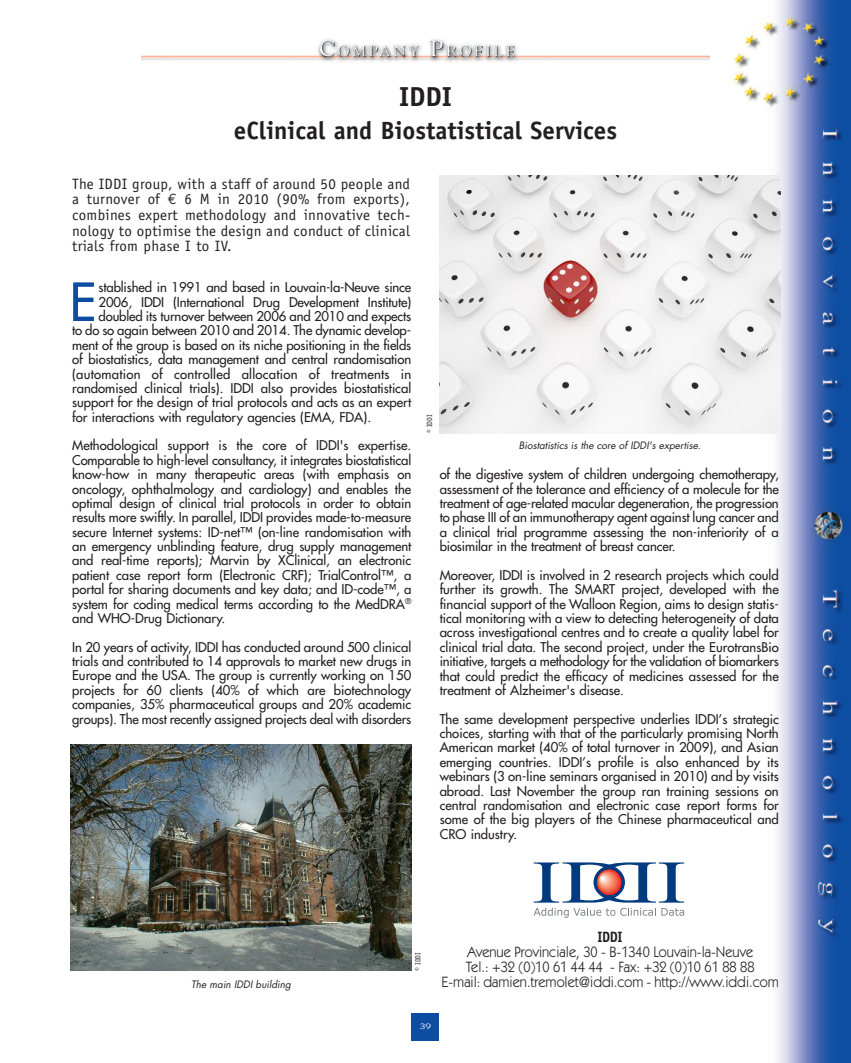
<style>
.page{position:relative;width:851px;height:1063px;background:#fff}
.page>*{position:absolute;margin:0;border:0;box-sizing:border-box;transform-origin:0 0}
.t1{font:51.25px "Futura";color:#0d4da1}
.t2{font:700 27.5px "Officina Sans";color:#231f20}
.t3{font:700 25px "Officina Sans";color:#231f20}
.t4{font:15px/15.6px "Officina Sans";letter-spacing:.02em;color:#231f20;text-align:justify}
.t5{font:15px/15px "Itc Kabel";color:#231f20;text-align:center;scale:.95 1}
.t6{font:700 15px "Officina Sans";color:#231f20;scale:.9 1}
.t7{font:13.12px/14.4px "Futura";letter-spacing:-.01em;color:#231f20;text-align:justify}
.t8{font:13.12px "Futura";letter-spacing:.02em;color:#231f20}
.t9{font:italic 10px "Futura";letter-spacing:.005em;color:#231f20}
.t10{font:7.88px "Itc Kabel";color:#fff;scale:1.43 1}
.t11{font:7.5px "Officina Sans";color:#231f20;scale:.9 1}
.s1{font-family:"Euro Mono"}
</style>
<div class="page">
<img style="left:725px;top:0;width:125px;height:1063px">
<img style="left:142px;top:39px;width:567px;height:24px">
<div style="left:412px;top:1013px;width:27px;height:28px;background:#0d4da1"></div>
<img style="left:71px;top:744px;width:340px;height:227px">
<svg style="left:533px;top:862px;width:151px;height:56px"></svg>
<img style="left:439px;top:176px;width:341px;height:258px">
<h2 class="t2" style="left:399px;top:86px;width:54px">IDDI</h2>
<h3 class="t3" style="left:234px;top:121px;width:384px">eClinical and Biostatistical Services</h3>
<p class="t4" style="left:72px;top:177px;width:339px">The IDDI group, with a staff of around 50 people and a turnover of <span class="s1">€</span> 6 M in 2010 (90% from exports), combines expert methodology and innovative tech&shy;nology to optimise the design and conduct of clinical trials from phase I to IV.</p>
<h1 class="t1" style="left:69px;top:277px;width:28px">E</h1>
<p class="t7" style="left:99px;top:281px;width:314px">stablished in 1991 and based in Louvain-la-Neuve since</p>
<p class="t7" style="left:99px;top:296px;width:314px">2006, IDDI (International Drug Development Institute)</p>
<p class="t7" style="left:99px;top:310px;width:314px">doubled its turnover between 2006 and 2010 and expects</p>
<p class="t7" style="left:72px;top:324px;width:340px">to do so again between 2010 and 2014. The dynamic develop-</p>
<p class="t7" style="left:72px;top:339px;width:340px">ment of the group is based on its niche positioning in the fields</p>
<p class="t7" style="left:72px;top:353px;width:340px">of biostatistics, data management and central randomisation</p>
<p class="t8" style="left:72px;top:367px;width:340px">(automation of controlled allocation of treatments in</p>
<p class="t7" style="left:72px;top:382px;width:340px">randomised clinical trials). IDDI also provides biostatistical</p>
<p class="t7" style="left:72px;top:396px;width:340px">support for the design of trial protocols and acts as an expert</p>
<p class="t7" style="left:72px;top:411px;width:300px">for interactions with regulatory agencies (EMA, FDA).</p>
<p class="t7" style="left:72px;top:439px;width:340px">Methodological support is the core of IDDI's expertise.<br>Comparable to high-level consultancy, it integrates biostatistical know-how in many therapeutic areas (with emphasis on oncology, ophthalmology and cardiology) and enables the optimal design of clinical trial protocols in order to obtain results more swiftly. In parallel, IDDI provides made-to-measure secure Internet systems: ID-net™ (on-line randomisation with an emergency unblinding feature, drug supply management and real-time reports); Marvin by XClinical, an electronic patient case report form (Electronic CRF); TrialControl™, a portal for sharing documents and key data; and ID-code™, a system for coding medical terms according to the MedDRA<sup>® </sup>and WHO-Drug Dictionary.</p>
<p class="t7" style="left:72px;top:641px;width:340px">In 20 years of activity, IDDI has conducted around 500 clinical trials and contributed to 14 approvals to market new drugs in Europe and the USA. The group is currently working on 150 projects for 60 clients (40% of which are biotechnology companies, 35% pharmaceutical groups and 20% academic groups). The most recently assigned projects deal with disorders</p>
<p class="t11" style="left:427px;top:433px;width:22px;rotate:-90deg">© IDDI</p>
<p class="t9" style="left:518px;top:441px;width:184px">Biostatistics is the core of IDDI's expertise.</p>
<p class="t7" style="left:439px;top:468px;width:340px">of the digestive system of children undergoing chemotherapy, assessment of the tolerance and efficiency of a molecule for the treatment of age-related macular degeneration, the progression to phase III of an immunotherapy agent against lung cancer and a clinical trial programme assessing the non-inferiority of a biosimilar in the treatment of breast cancer.</p>
<p class="t7" style="left:439px;top:569px;width:340px">Moreover, IDDI is involved in 2 research projects which could further its growth. The SMART project, developed with the financial support of the Walloon Region, aims to design statis&shy;tical monitoring with a view to detecting heterogeneity of data across investigational centres and to create a quality label for clinical trial data. The second project, under the EurotransBio initiative, targets a methodology for the validation of biomarkers that could predict the efficacy of medicines assessed for the treatment of Alzheimer's disease.</p>
<p class="t7" style="left:439px;top:713px;width:340px">The same development perspective underlies IDDI’s strategic choices, starting with that of the particularly promising North American market (40% of total turnover in 2009), and Asian emerging countries. IDDI’s profile is also enhanced by its webinars (3 on-line seminars organised in 2010) and by visits abroad. Last November the group ran training sessions on central randomisation and electronic case report forms for some of the big players of the Chinese pharmaceutical and CRO industry.</p>
<p class="t9" style="left:191px;top:979px;width:101px">The main IDDI building</p>
<p class="t11" style="left:415px;top:971px;width:22px;rotate:-90deg">© IDDI</p>
<p class="t6" style="left:597px;top:931px;width:29px">IDDI</p>
<p class="t5" style="left:441px;top:945px;width:356px">Avenue Provinciale, 30 - B-1340 Louvain-la-Neuve<br>Tel.: +32 (0)10 61 44 44 - Fax: +32 (0)10 61 88 88<br>E-mail: damien.tremolet@iddi.com - http://www.iddi.com</p>
<p class="t10" style="left:420px;top:1024px;width:9px">39</p>
</div>
